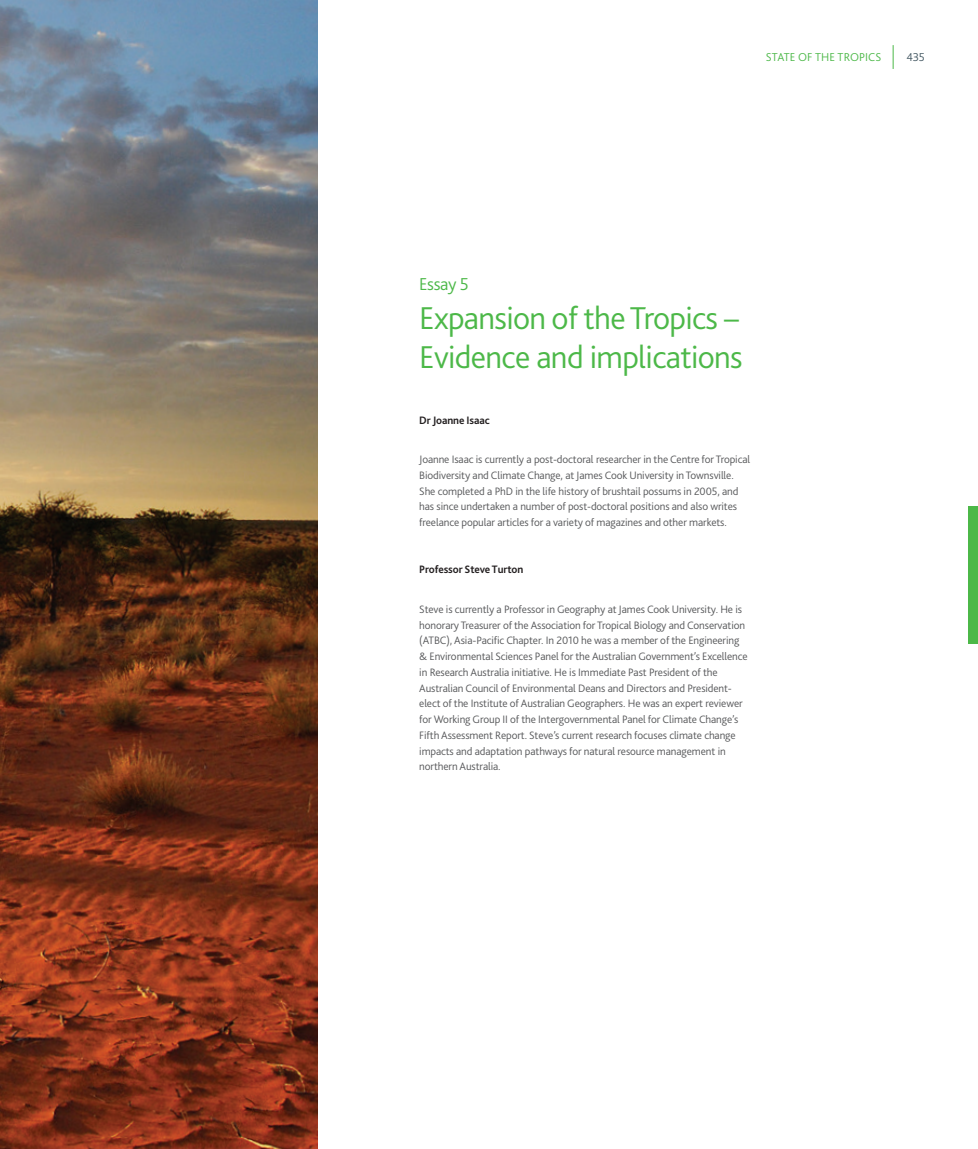
<style>
.page{position:relative;width:978px;height:1149px;background:#fff}
.page>*{position:absolute;margin:0;border:0;box-sizing:border-box;transform-origin:0 0}
.t1{font:300 33px/39.3px "Bliss 2";letter-spacing:-.02em;color:#4cb848}
.t2{font:300 18px "Bliss 2";letter-spacing:-.02em;color:#4cb848}
.t3{font:300 12px "Bliss 2";letter-spacing:.01em;color:#4cb848}
.t4{font:300 12px "Bliss 2";color:#465a64}
.t5{font:300 11.25px/15.8px "Bliss 2";letter-spacing:-.01em;color:#57585a}
.t6{font:700 11.25px "Bliss 2";letter-spacing:-.01em;color:#231f20}
</style>
<div class="page">
<svg style="left:893px;top:45px;width:1px;height:24px"></svg>
<div style="left:968px;top:506px;width:10px;height:137px;background:#4cb848"></div>
<img style="left:0;top:0;width:318px;height:1148px">
<p class="t3" style="left:766px;top:50px;width:117px">STATE OF THE TROPICS</p>
<p class="t4" style="left:906px;top:50px;width:20px">435</p>
<h2 class="t2" style="left:419px;top:272px;width:51px">Essay 5</h2>
<h1 class="t1" style="left:419px;top:298px;width:325px">Expansion of the Tropics –<br>Evidence and implications</h1>
<p class="t6" style="left:419px;top:413px;width:72px">Dr Joanne Isaac</p>
<p class="t5" style="left:419px;top:451px;width:332px">Joanne Isaac is currently a post-doctoral researcher in the Centre for Tropical Biodiversity and Climate Change, at James Cook University in Townsville.<br>She completed a PhD in the life history of brushtail possums in 2005, and has since undertaken a number of post-doctoral positions and also writes freelance popular articles for a variety of magazines and other markets.</p>
<p class="t6" style="left:419px;top:562px;width:106px">Professor Steve Turton</p>
<p class="t5" style="left:419px;top:601px;width:330px">Steve is currently a Professor in Geography at James Cook University. He is honorary Treasurer of the Association for Tropical Biology and Conservation (ATBC), Asia-Pacific Chapter. In 2010 he was a member of the Engineering &amp; Environmental Sciences Panel for the Australian Government’s Excellence in Research Australia initiative. He is Immediate Past President of the Australian Council of Environmental Deans and Directors and President&shy;elect of the Institute of Australian Geographers. He was an expert reviewer for Working Group II of the Intergovernmental Panel for Climate Change’s Fifth Assessment Report. Steve’s current research focuses climate change impacts and adaptation pathways for natural resource management in northern Australia.</p>
</div>
